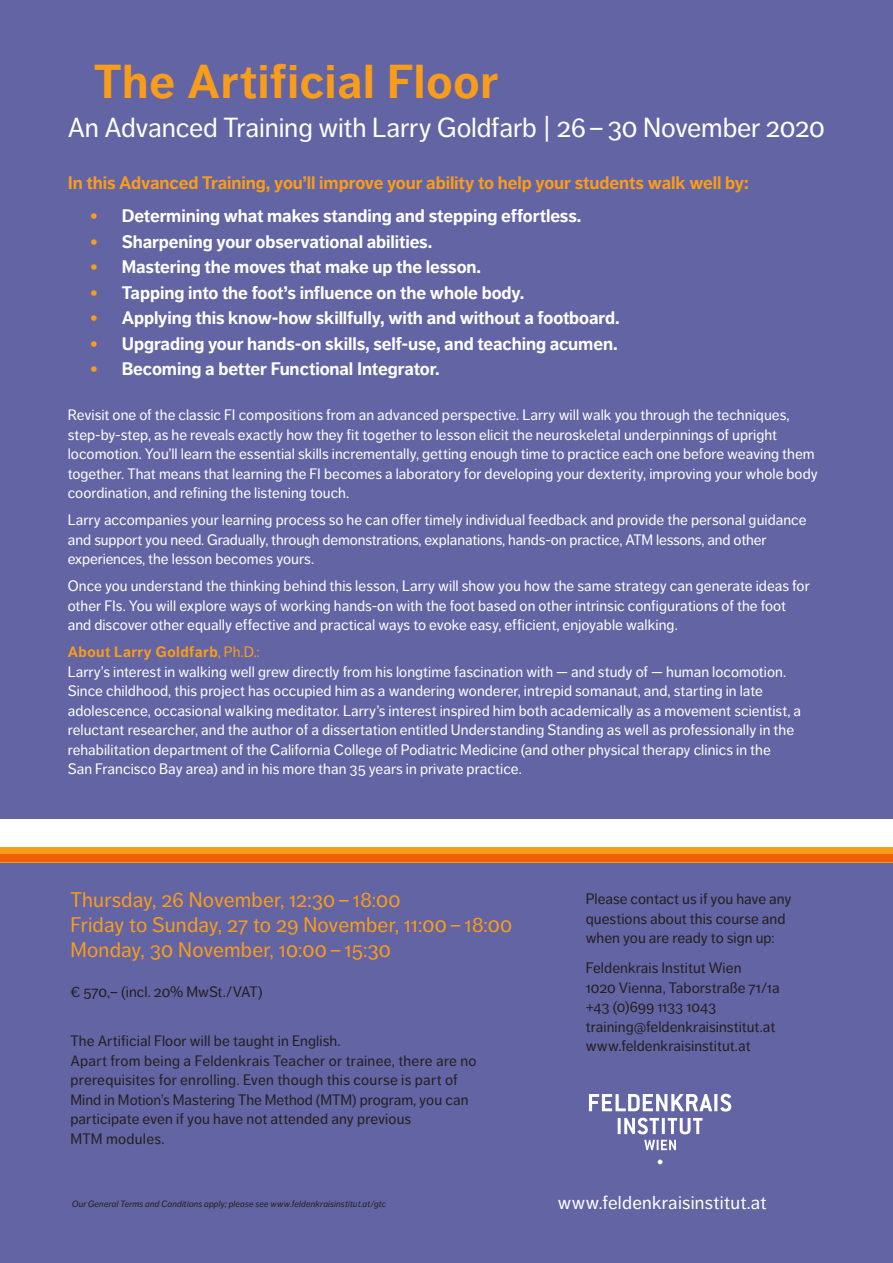
<style>
.page{position:relative;width:893px;height:1263px;background:#fff}
.page>*{position:absolute;margin:0;border:0;box-sizing:border-box;transform-origin:0 0}
.t1{font:700 47.1px "Dagny Pro";letter-spacing:.02em;color:#f89c1c}
.t2{font:27.3px "Dagny Pro";letter-spacing:-.01em;color:#fff}
.t3{font:21px "Dagny Pro";letter-spacing:.01em;color:#f89c1c}
.t4{font:18.6px "Dagny Pro";letter-spacing:.015em;color:#fff}
.t5{font:700 18px "Dagny Pro";letter-spacing:-.005em;color:#fff}
.t6{font:700 18px "Dagny Pro";letter-spacing:-.005em;color:#f89c1c}
.t7{font:15px/19.5px "Dagny Pro";color:#fff}
.t8{font:15px/19.5px "Dagny Pro";letter-spacing:.005em;color:#231f20}
.t9{font:700 15px "Dagny Pro";letter-spacing:.03em;color:#f89c1c}
.t10{font:italic 9px "Dagny Pro";letter-spacing:.015em;color:#231f20}
.s1{color:#f89c1c}
.s2{font-weight:400}
</style>
<div class="page">
<div style="left:0;top:0;width:893px;height:819px;background:#6364a3"></div>
<div style="left:0;top:862px;width:893px;height:401px;background:#6364a3"></div>
<svg style="left:644px;top:1140px;width:32px;height:10px"></svg>
<hr style="left:618px;top:1118px;width:3px;height:16px;background:#fff">
<svg style="left:624px;top:1118px;width:35px;height:16px"></svg>
<hr style="left:662px;top:1118px;width:3px;height:16px;background:#fff">
<svg style="left:668px;top:1118px;width:34px;height:16px"></svg>
<svg style="left:589px;top:1094px;width:123px;height:17px"></svg>
<hr style="left:714px;top:1094px;width:3px;height:17px;background:#fff">
<svg style="left:720px;top:1094px;width:11px;height:17px"></svg>
<svg style="left:658px;top:1159px;width:4px;height:5px"></svg>
<div style="left:0;top:847px;width:893px;height:15px;background:#f89c1c"></div>
<div style="left:0;top:855px;width:893px;height:7px;background:#f15f03"></div>
<p class="t1" style="left:94px;top:54px;width:406px">The Artificial Floor</p>
<p class="t2" style="left:68px;top:112px;width:758px">An Advanced Training with Larry Goldfarb | 26–30 November 2020</p>
<p class="t6" style="left:68px;top:172px;width:682px">In this Advanced Training, you’ll improve your ability to help your students walk well by:</p>
<p class="t5" style="left:90px;top:205px;width:493px"><span class="s1">•</span> Determining what makes standing and stepping effortless.</p>
<p class="t5" style="left:90px;top:231px;width:344px"><span class="s1">•</span> Sharpening your observational abilities.</p>
<p class="t5" style="left:90px;top:256px;width:392px"><span class="s1">•</span> Mastering the moves that make up the lesson.</p>
<p class="t5" style="left:90px;top:282px;width:436px"><span class="s1">•</span> Tapping into the foot’s influence on the whole body.</p>
<p class="t5" style="left:90px;top:307px;width:531px"><span class="s1">•</span> Applying this know-how skillfully, with and without a footboard.</p>
<p class="t5" style="left:90px;top:333px;width:529px"><span class="s1">•</span> Upgrading your hands-on skills, self-use, and teaching acumen.</p>
<p class="t5" style="left:90px;top:358px;width:351px"><span class="s1">•</span> Becoming a better Functional Integrator.</p>
<p class="t7" style="left:68px;top:405px;width:752px">Revisit one of the classic FI compositions from an advanced perspective. Larry will walk you through the techniques, step-by-step, as he reveals exactly how they fit together to lesson elicit the neuroskeletal underpinnings of upright locomotion. You’ll learn the essential skills incrementally, getting enough time to practice each one before weaving them together. That means that learning the FI becomes a laboratory for developing your dexterity, improving your whole body coordination, and refining the listening touch.</p>
<p class="t7" style="left:68px;top:510px;width:740px">Larry accompanies your learning process so he can offer timely individual feedback and provide the personal guidance and support you need. Gradually, through demonstrations, explanations, hands-on practice, ATM lessons, and other</p>
<p class="t7" style="left:68px;top:549px;width:248px">experiences, the lesson becomes yours.</p>
<p class="t7" style="left:68px;top:576px;width:743px">Once you understand the thinking behind this lesson, Larry will show you how the same strategy can generate ideas for other FIs. You will explore ways of working hands-on with the foot based on other intrinsic configurations of the foot</p>
<p class="t7" style="left:68px;top:615px;width:612px">and discover other equally effective and practical ways to evoke easy, efficient, enjoyable walking.</p>
<p class="t9" style="left:68px;top:643px;width:194px">About Larry Goldfarb<span class="s2">, Ph.D.:</span></p>
<p class="t7" style="left:68px;top:662px;width:720px">Larry’s interest in walking well grew directly from his longtime fascination with — and study of — human locomotion.<br>Since childhood, this project has occupied him as a wandering wonderer, intrepid somanaut, and, starting in late</p>
<p class="t7" style="left:68px;top:701px;width:735px">adolescence, occasional walking meditator. Larry’s interest inspired him both academically as a movement scientist, a reluctant researcher, and the author of a dissertation entitled Understanding Standing as well as professionally in the rehabilitation department of the California College of Podiatric Medicine (and other physical therapy clinics in the</p>
<p class="t7" style="left:68px;top:759px;width:455px">San Francisco Bay area) and in his more than 35 years in private practice.</p>
<p class="t3" style="left:70px;top:888px;width:331px">Thursday, 26 November, 12:30 – 18:00</p>
<p class="t3" style="left:70px;top:913px;width:443px">Friday to Sunday, 27 to 29 November, 11:00– 18:00</p>
<p class="t3" style="left:70px;top:938px;width:322px">Monday, 30 November, 10:00 – 15:30</p>
<p class="t8" style="left:70px;top:982px;width:194px">€ 570,– (incl. 20% MwSt./VAT)</p>
<p class="t8" style="left:70px;top:1031px;width:272px">The Artificial Floor will be taught in English.</p>
<p class="t8" style="left:70px;top:1051px;width:408px">Apart from being a Feldenkrais Teacher or trainee, there are no prerequisites for enrolling. Even though this course is part of</p>
<p class="t8" style="left:70px;top:1090px;width:400px">Mind in Motion’s Mastering The Method (MTM) program, you can</p>
<p class="t8" style="left:70px;top:1109px;width:342px">participate even if you have not attended any previous</p>
<p class="t8" style="left:70px;top:1129px;width:96px">MTM modules.</p>
<p class="t8" style="left:586px;top:889px;width:207px">Please contact us if you have any</p>
<p class="t8" style="left:586px;top:909px;width:201px">questions about this course and</p>
<p class="t8" style="left:586px;top:928px;width:190px">when you are ready to sign up:</p>
<p class="t8" style="left:586px;top:958px;width:195px">Feldenkrais Institut Wien<br>1020 Vienna, Taborstraße 71/1a</p>
<p class="t8" style="left:586px;top:997px;width:132px">+43 (0)699 1133 1043</p>
<p class="t8" style="left:586px;top:1017px;width:191px">training@feldenkraisinstitut.at</p>
<p class="t8" style="left:586px;top:1036px;width:166px">www.feldenkraisinstitut.at</p>
<p class="t10" style="left:72px;top:1198px;width:316px">Our General Terms and Conditions apply; please see www.feldenkraisinstitut.at/gtc</p>
<p class="t4" style="left:558px;top:1191px;width:210px">www.feldenkraisinstitut.at</p>
</div>
